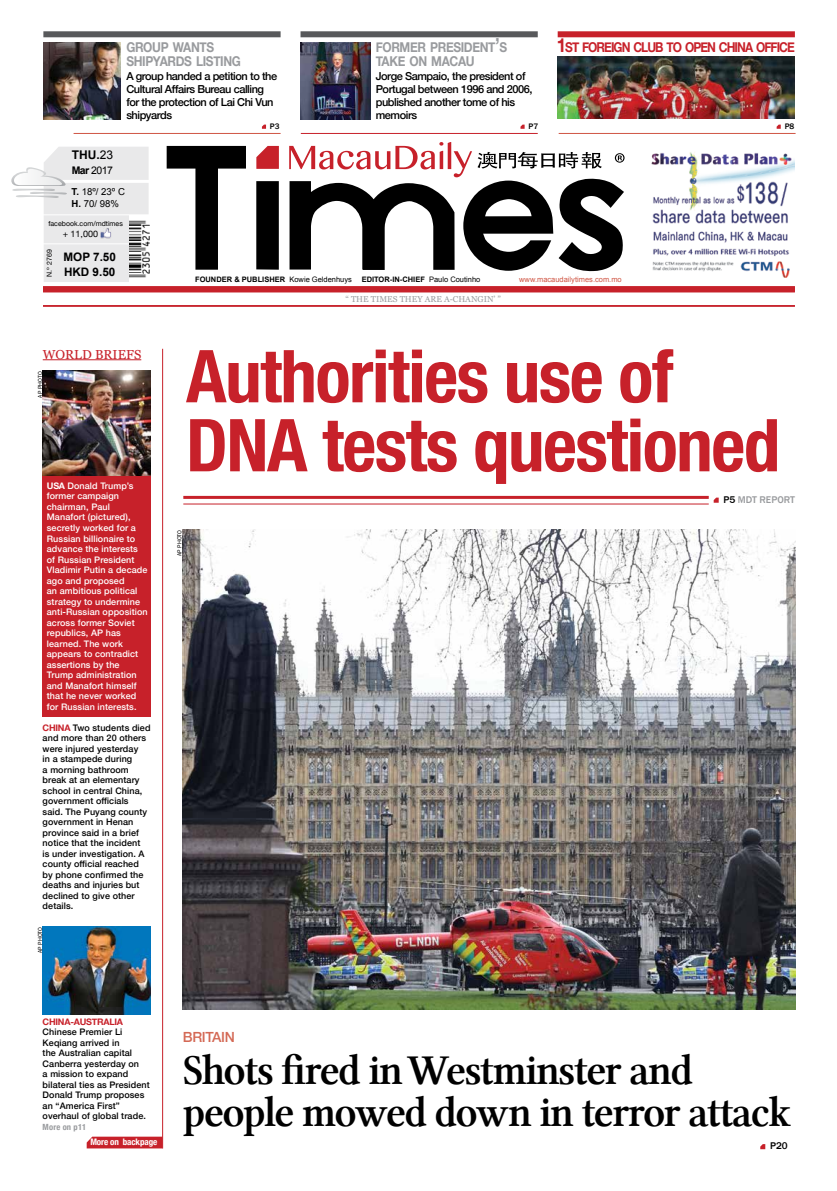
<style>
.page{position:relative;width:837px;height:1191px;background:#fff}
.page>*{position:absolute;margin:0;border:0;box-sizing:border-box;transform-origin:0 0}
.t1{font:700 condensed 73px/69px "Helvetica Neue";letter-spacing:-.02em;color:#c7212a}
.t2{font:43px/42px "Lin Libertine Z";letter-spacing:-.04em;color:#000}
.t3{font:500 14px "Helvetica Neue";letter-spacing:-.025em;color:#d46955}
.t4{font:700 13.6px/14px "Helvetica Neue";letter-spacing:-.03em;color:#999b9e;scale:.88 1}
.t5{font:700 13.6px "Helvetica Neue";letter-spacing:-.08em;color:#c7212a;scale:.88 1}
.t6{font:13px "Georgia";color:#c7212a}
.t7{font:700 12px "Arial";color:#000}
.t8{font:700 11.7px/15.3px "Arial";color:#000}
.t9{font:500 11px/13px "Helvetica Neue";letter-spacing:-.04em;color:#000}
.t10{font:10.5px "Arial";color:#000}
.t11{font:500 10px "Franklin Gothic";color:#999b9e}
.t12{font:500 10px "Franklin Gothic";color:#000}
.t13{font:9.6px/12.1px "Arial";color:#000}
.t14{font:500 9px/10.5px "Helvetica Neue";letter-spacing:.01em;color:#000}
.t15{font:500 9px/10.5px "Helvetica Neue";letter-spacing:.01em;color:#fff}
.t16{font:700 9px "Helvetica Neue";letter-spacing:-.025em;color:#c7212a}
.t17{font:700 condensed 9px "Helvetica Neue";letter-spacing:-.01em;color:#fff}
.t18{font:9px "Helvetica Neue";color:#000}
.t19{font:8.5px "Georgia";color:#999b9e}
.t20{font:700 condensed 8.5px "Helvetica Neue";letter-spacing:.02em;color:#999b9e}
.t21{font:500 8.2px "Franklin Gothic";color:#000}
.t22{font:700 7.5px "Arial";color:#000}
.t23{font:7.5px "Arial";color:#d05544}
.t24{font:7px "Helvetica Neue";color:#000}
.t25{font:6px "Franklin Gothic";letter-spacing:.025em;color:#000}
.s1{font-weight:400}
.s2{font-weight:700}
.s3{font-size:19.4px}
.s4{font-weight:700;color:#c7212a}
.s5{color:#000}
</style>
<div class="page">
<svg style="left:167px;top:146px;width:79px;height:124px"></svg>
<svg style="left:256px;top:181px;width:23px;height:89px;background:#060606"></svg>
<svg style="left:289px;top:142px;width:335px;height:129px"></svg>
<svg style="left:256px;top:146px;width:23px;height:23px"></svg>
<div style="left:43px;top:286px;width:751px;height:6px;background:#c7212a"></div>
<hr style="left:43px;top:305px;width:751px;height:1px;background:#c7212a">
<img style="left:148px;top:224px;width:1px;height:50px">
<div style="left:300px;top:31px;width:237px;height:6px;background:#58595b"></div>
<div style="left:43px;top:31px;width:237px;height:6px;background:#58595b"></div>
<div style="left:557px;top:31px;width:237px;height:6px;background:#c7212a"></div>
<hr style="left:301px;top:133px;width:236px;height:1px;background:#c7212a">
<hr style="left:558px;top:133px;width:237px;height:1px;background:#d05544">
<hr style="left:74px;top:133px;width:206px;height:1px;background:#d05544">
<svg style="left:11px;top:147px;width:137px;height:135px"></svg>
<div style="left:43px;top:475px;width:108px;height:242px;background:#c7212a"></div>
<svg style="left:520px;top:125px;width:4px;height:4px"></svg>
<svg style="left:776px;top:125px;width:4px;height:4px"></svg>
<img style="left:651px;top:152px;width:142px;height:126px">
<hr style="left:162px;top:349px;width:1px;height:799px;background:#c7212a">
<hr style="left:43px;top:359px;width:98px;height:1px;background:#c7212a">
<svg style="left:87px;top:1136px;width:75px;height:12px"></svg>
<img style="left:43px;top:42px;width:78px;height:77px">
<img style="left:301px;top:42px;width:69px;height:77px">
<svg style="left:262px;top:125px;width:4px;height:4px"></svg>
<img style="left:557px;top:56px;width:237px;height:63px">
<hr style="left:183px;top:503px;width:525px;height:1px;background:#c7212a">
<hr style="left:183px;top:496px;width:525px;height:3px;background:#c7212a">
<svg style="left:760px;top:1144px;width:5px;height:5px"></svg>
<svg style="left:713px;top:497px;width:5px;height:6px"></svg>
<img style="left:43px;top:370px;width:108px;height:105px">
<img style="left:43px;top:926px;width:108px;height:88px">
<img style="left:183px;top:530px;width:612px;height:479px">
<h3 class="t7" style="left:72px;top:147px;width:43px">THU.<span class="s1">23</span></h3>
<p class="t10" style="left:72px;top:163px;width:43px"><span class="s2">MAR</span> 2017</p>
<h3 class="t4" style="left:126px;top:41px;width:132px">GROUP WANTS<br>SHIPYARDS LISTING</h3>
<h3 class="t4" style="left:375px;top:41px;width:151px">FORMER PRESIDENT<span class="s3">’</span>S<br>TAKE ON MACAU</h3>
<p class="t9" style="left:126px;top:69px;width:152px">A group handed a petition to the<br>Cultural Affairs Bureau calling for the protection of Lai Chi Vun shipyards</p>
<p class="t9" style="left:375px;top:69px;width:158px">Jorge Sampaio, the president of<br>Portugal between 1996 and 2006, published another tome of his memoirs</p>
<p class="t21" style="left:270px;top:121px;width:11px">P3</p>
<h3 class="t5" style="left:556px;top:36px;width:272px"><span class="s3">1</span>ST FOREIGN CLUB TO OPEN CHINA OFFICE</h3>
<p class="t21" style="left:528px;top:121px;width:11px">P7</p>
<p class="t21" style="left:784px;top:121px;width:11px">P8</p>
<p class="t13" style="left:72px;top:186px;width:55px"><span class="s2">T.</span> 18º/ 23º C<br><span class="s2">H.</span> 70/ 98%</p>
<p class="t24" style="left:48px;top:219px;width:76px">facebook.com/mdtimes</p>
<p class="t18" style="left:63px;top:228px;width:37px">+ 11,000</p>
<p class="t24" style="left:44px;top:277px;width:29px;rotate:-90deg">N.º 2769</p>
<p class="t8" style="left:63px;top:249px;width:54px">MOP 7.50<br>HKD 9.50</p>
<h3 class="t6" style="left:43px;top:345px;width:100px">WORLD BRIEFS</h3>
<p class="t25" style="left:36px;top:397px;width:28px;rotate:-90deg">ap photo</p>
<p class="t15" style="left:47px;top:480px;width:102px"><span class="s2">USA</span> Donald Trump’s former campaign chairman, Paul<br>Manafort (pictured), secretly worked for a<br>Russian billionaire to advance the interests of Russian President<br>Vladimir Putin a decade ago and proposed<br>an ambitious political strategy to undermine anti-Russian opposition across former Soviet republics, AP has learned. The work appears to contradict assertions by the<br>Trump administration and Manafort himself that he never worked for Russian interests.</p>
<p class="t14" style="left:43px;top:721px;width:109px"><span class="s4">CHINA</span> Two students died and more than 20 others were injured yesterday<br>in a stampede during<br>a morning bathroom break at an elementary school in central China, government officials said. The Puyang county government in Henan province said in a brief notice that the incident<br>is under investigation. A county official reached by phone confirmed the deaths and injuries but declined to give other details.</p>
<p class="t25" style="left:36px;top:953px;width:28px;rotate:-90deg">ap photo</p>
<p class="t22" style="left:195px;top:274px;width:158px">FOUNDER &amp; PUBLISHER <span class="s1">Kowie Geldenhuys</span></p>
<p class="t22" style="left:361px;top:274px;width:120px">EDITOR-IN-CHIEF <span class="s1">Paulo Coutinho</span></p>
<p class="t23" style="left:519px;top:274px;width:104px">www.macaudailytimes.com.mo</p>
<p class="t19" style="left:345px;top:293px;width:157px">“ THE TIMES THEY ARE A-CHANGIN’ ”</p>
<h1 class="t1" style="left:186px;top:337px;width:595px">Authorities use of<br>DNA tests questioned</h1>
<p class="t25" style="left:176px;top:556px;width:28px;rotate:-90deg">ap photo</p>
<p class="t11" style="left:723px;top:493px;width:73px"><span class="s5">P5</span> MDT REPORT</p>
<p class="t16" style="left:43px;top:1014px;width:82px">CHINA-AUSTRALIA</p>
<p class="t14" style="left:43px;top:1026px;width:109px">Chinese Premier Li<br>Keqiang arrived in<br>the Australian capital<br>Canberra yesterday on<br>a mission to expand bilateral ties as President<br>Donald Trump proposes an “America First” overhaul of global trade.</p>
<p class="t20" style="left:43px;top:1119px;width:45px">More on p11</p>
<p class="t17" style="left:90px;top:1134px;width:68px">More on backpage</p>
<h3 class="t3" style="left:183px;top:1025px;width:53px">britain</h3>
<h2 class="t2" style="left:183px;top:1050px;width:609px">Shots fired in Westminster and people mowed down in terror attack</h2>
<p class="t12" style="left:769px;top:1139px;width:19px">P20</p>
</div>
